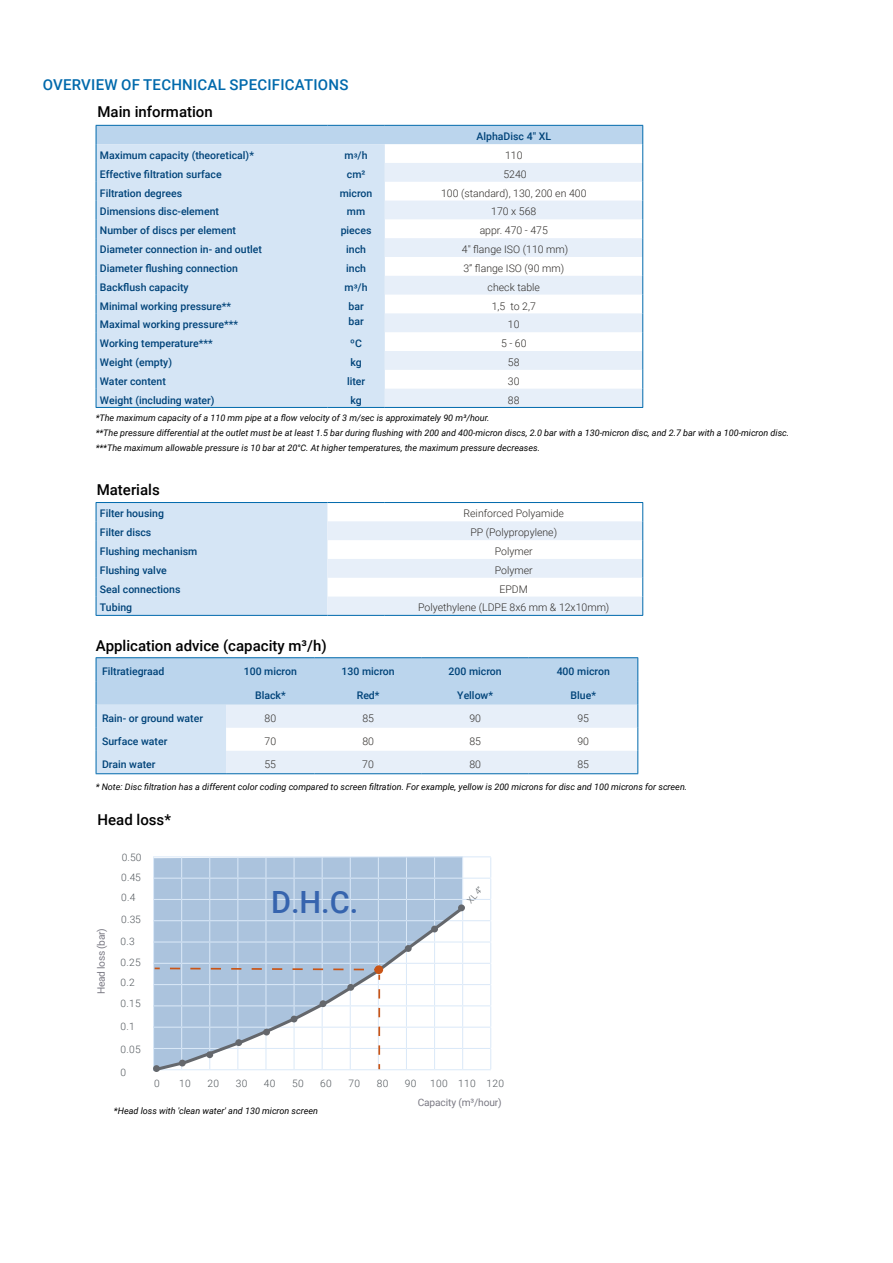
<style>
.page{position:relative;width:893px;height:1263px;background:#fff}
.page>*{position:absolute;margin:0;border:0;box-sizing:border-box;transform-origin:0 0}
.t1{font:500 30.6px "Roboto";color:#3664ae}
.t2{font:500 15px "Roboto";color:#000}
.t3{font:500 15px "Roboto";letter-spacing:.015em;color:#0069ac}
.t4{font:500 10.5px "Roboto";color:#004379}
.t5{font:300 10.5px "Roboto";color:#2f2c29}
.t6{font:300 10.2px/21.3px "Roboto";letter-spacing:.035em;color:#50565b}
.t7{font:10.2px "Roboto";letter-spacing:-.015em;color:#7b7a84}
.t8{font:italic 9px/15px "Roboto";color:#000}
.t9{font:300 8.55px "Roboto";color:#50565b}
</style>
<div class="page">
<hr style="left:96px;top:657px;width:130px;height:1px;background:#0069ac">
<hr style="left:226px;top:657px;width:89px;height:1px;background:#0069ac">
<hr style="left:315px;top:657px;width:107px;height:1px;background:#0069ac">
<hr style="left:422px;top:657px;width:107px;height:1px;background:#0069ac">
<hr style="left:529px;top:657px;width:109px;height:1px;background:#0069ac">
<svg style="left:96px;top:658px;width:542px;height:115px"></svg>
<hr style="left:96px;top:773px;width:130px;height:1px;background:#0069ac">
<hr style="left:226px;top:773px;width:89px;height:1px;background:#0069ac">
<hr style="left:315px;top:773px;width:107px;height:1px;background:#0069ac">
<hr style="left:422px;top:773px;width:107px;height:1px;background:#0069ac">
<hr style="left:529px;top:773px;width:109px;height:1px;background:#0069ac">
<div style="left:97px;top:503px;width:230px;height:112px;background:#d5e5f5"></div>
<svg style="left:327px;top:503px;width:315px;height:112px;fill:#eff4fb"></svg>
<hr style="left:96px;top:502px;width:231px;height:1px;background:#0069ac">
<hr style="left:327px;top:502px;width:58px;height:1px;background:#0069ac">
<hr style="left:385px;top:502px;width:258px;height:1px;background:#0069ac">
<svg style="left:96px;top:503px;width:1px;height:112px"></svg>
<svg style="left:642px;top:503px;width:1px;height:112px"></svg>
<hr style="left:96px;top:615px;width:231px;height:1px;background:#0069ac">
<hr style="left:327px;top:615px;width:58px;height:1px;background:#0069ac">
<hr style="left:385px;top:615px;width:258px;height:1px;background:#0069ac">
<svg style="left:96px;top:125px;width:547px;height:282px"></svg>
<hr style="left:96px;top:407px;width:231px;height:1px;background:#0069ac">
<hr style="left:327px;top:407px;width:58px;height:1px;background:#0069ac">
<hr style="left:385px;top:407px;width:258px;height:1px;background:#0069ac">
<svg style="left:153px;top:856px;width:338px;height:214px"></svg>
<div style="left:374px;top:965px;width:9px;height:9px;background:#c95517;border-radius:50%"></div>
<div style="left:206px;top:1051px;width:7px;height:7px;background:#64676c;border-radius:50%"></div>
<h2 class="t3" style="left:43px;top:74px;width:307px">OVERVIEW OF TECHNICAL SPECIFICATIONS</h2>
<h2 class="t2" style="left:98px;top:101px;width:117px">Main information</h2>
<p class="t4" style="left:477px;top:129px;width:76px">AlphaDisc 4" XL</p>
<p class="t4" style="left:100px;top:148px;width:156px">Maximum capacity (theoretical)*</p>
<p class="t4" style="left:345px;top:148px;width:25px">m³/h</p>
<p class="t5" style="left:505px;top:148px;width:19px">110</p>
<p class="t4" style="left:100px;top:167px;width:123px">Effective filtration surface</p>
<p class="t4" style="left:347px;top:167px;width:20px">cm²</p>
<p class="t5" style="left:503px;top:167px;width:25px">5240</p>
<p class="t4" style="left:100px;top:186px;width:84px">Filtration degrees</p>
<p class="t4" style="left:340px;top:186px;width:34px">micron</p>
<p class="t5" style="left:441px;top:186px;width:147px">100 (standard), 130, 200 en 400</p>
<p class="t4" style="left:100px;top:204px;width:121px">Dimensions disc-element</p>
<p class="t4" style="left:347px;top:204px;width:20px">mm</p>
<p class="t5" style="left:491px;top:204px;width:47px">170 x 568</p>
<p class="t4" style="left:100px;top:223px;width:138px">Number of discs per element</p>
<p class="t4" style="left:341px;top:223px;width:32px">pieces</p>
<p class="t5" style="left:480px;top:223px;width:70px">appr. 470 - 475</p>
<p class="t4" style="left:100px;top:242px;width:164px">Diameter connection in- and outlet</p>
<p class="t4" style="left:346px;top:242px;width:21px">inch</p>
<p class="t5" style="left:462px;top:242px;width:108px">4" flange ISO (110 mm)</p>
<p class="t4" style="left:100px;top:261px;width:140px">Diameter flushing connection</p>
<p class="t4" style="left:346px;top:261px;width:21px">inch</p>
<p class="t5" style="left:463px;top:261px;width:102px">3” flange ISO (90 mm)</p>
<p class="t4" style="left:100px;top:280px;width:90px">Backflush capacity</p>
<p class="t4" style="left:345px;top:280px;width:25px">m³/h</p>
<p class="t5" style="left:488px;top:280px;width:54px">check table</p>
<p class="t4" style="left:100px;top:298px;width:133px">Minimal working pressure**</p>
<p class="t4" style="left:348px;top:298px;width:17px">bar</p>
<p class="t5" style="left:492px;top:298px;width:46px">1,5 to 2,7</p>
<p class="t4" style="left:100px;top:317px;width:140px">Maximal working pressure***</p>
<p class="t4" style="left:348px;top:314px;width:17px">bar</p>
<p class="t5" style="left:508px;top:317px;width:13px">10</p>
<p class="t4" style="left:100px;top:336px;width:114px">Working temperature***</p>
<p class="t4" style="left:350px;top:336px;width:13px">ºC</p>
<p class="t5" style="left:501px;top:336px;width:27px">5 - 60</p>
<p class="t4" style="left:100px;top:355px;width:74px">Weight (empty)</p>
<p class="t4" style="left:350px;top:355px;width:13px">kg</p>
<p class="t5" style="left:508px;top:355px;width:13px">58</p>
<p class="t4" style="left:100px;top:374px;width:67px">Water content</p>
<p class="t4" style="left:347px;top:374px;width:20px">liter</p>
<p class="t5" style="left:508px;top:374px;width:13px">30</p>
<p class="t4" style="left:100px;top:392px;width:116px">Weight (including water)</p>
<p class="t4" style="left:350px;top:392px;width:13px">kg</p>
<p class="t5" style="left:508px;top:392px;width:13px">88</p>
<p class="t8" style="left:96px;top:410px;width:695px">*The maximum capacity of a 110 mm pipe at a flow velocity of 3 m/sec is approximately 90 m³/hour.<br>**The pressure differential at the outlet must be at least 1.5 bar during flushing with 200 and 400-micron discs, 2.0 bar with a 130-micron disc, and 2.7 bar with a 100-micron disc. ***The maximum allowable pressure is 10 bar at 20°C. At higher temperatures, the maximum pressure decreases.</p>
<h2 class="t2" style="left:97px;top:479px;width:65px">Materials</h2>
<p class="t4" style="left:100px;top:506px;width:66px">Filter housing</p>
<p class="t5" style="left:464px;top:506px;width:102px">Reinforced Polyamide</p>
<p class="t4" style="left:100px;top:525px;width:53px">Filter discs</p>
<p class="t5" style="left:470px;top:525px;width:88px">PP (Polypropylene)</p>
<p class="t4" style="left:100px;top:544px;width:99px">Flushing mechanism</p>
<p class="t5" style="left:495px;top:544px;width:39px">Polymer</p>
<p class="t4" style="left:100px;top:563px;width:68px">Flushing valve</p>
<p class="t5" style="left:495px;top:563px;width:39px">Polymer</p>
<p class="t4" style="left:100px;top:582px;width:82px">Seal connections</p>
<p class="t5" style="left:500px;top:582px;width:30px">EPDM</p>
<p class="t4" style="left:100px;top:600px;width:34px">Tubing</p>
<p class="t5" style="left:418px;top:600px;width:193px">Polyethylene (LDPE 8x6 mm &amp; 12x10mm)</p>
<h2 class="t2" style="left:96px;top:635px;width:232px">Application advice (capacity m³/h)</h2>
<p class="t4" style="left:102px;top:664px;width:64px">Filtratiegraad</p>
<p class="t4" style="left:244px;top:664px;width:55px">100 micron</p>
<p class="t4" style="left:342px;top:664px;width:55px">130 micron</p>
<p class="t4" style="left:449px;top:664px;width:55px">200 micron</p>
<p class="t4" style="left:557px;top:664px;width:55px">400 micron</p>
<p class="t4" style="left:255px;top:688px;width:32px">Black*</p>
<p class="t4" style="left:357px;top:688px;width:24px">Red*</p>
<p class="t4" style="left:457px;top:688px;width:37px">Yellow*</p>
<p class="t4" style="left:571px;top:688px;width:27px">Blue*</p>
<p class="t4" style="left:102px;top:711px;width:103px">Rain- or ground water</p>
<p class="t5" style="left:265px;top:711px;width:13px">80</p>
<p class="t5" style="left:362px;top:711px;width:13px">85</p>
<p class="t5" style="left:469px;top:711px;width:13px">90</p>
<p class="t5" style="left:577px;top:711px;width:13px">95</p>
<p class="t4" style="left:102px;top:734px;width:67px">Surface water</p>
<p class="t5" style="left:265px;top:734px;width:13px">70</p>
<p class="t5" style="left:362px;top:734px;width:13px">80</p>
<p class="t5" style="left:469px;top:734px;width:13px">85</p>
<p class="t5" style="left:577px;top:734px;width:13px">90</p>
<p class="t4" style="left:102px;top:757px;width:55px">Drain water</p>
<p class="t5" style="left:264px;top:757px;width:13px">55</p>
<p class="t5" style="left:362px;top:757px;width:13px">70</p>
<p class="t5" style="left:469px;top:757px;width:13px">80</p>
<p class="t5" style="left:577px;top:757px;width:13px">85</p>
<p class="t8" style="left:96px;top:779px;width:593px">* Note: Disc filtration has a different color coding compared to screen filtration. For example, yellow is 200 microns for disc and 100 microns for screen.</p>
<h2 class="t2" style="left:98px;top:809px;width:75px">Head loss*</h2>
<p class="t7" style="left:94px;top:994px;width:67px;rotate:-90deg">Head loss (bar)</p>
<p class="t6" style="left:122px;top:846px;width:21px">0.50</p>
<p class="t6" style="left:121px;top:866px;width:21px;line-height:20.4px">0.45<br>0.4</p>
<p class="t6" style="left:121px;top:908px;width:21px">0.35</p>
<p class="t6" style="left:121px;top:930px;width:22px">0.3<br>0.25</p>
<p class="t6" style="left:121px;top:971px;width:22px">0.2<br>0.15</p>
<p class="t6" style="left:121px;top:1015px;width:16px">0.1</p>
<p class="t6" style="left:121px;top:1038px;width:22px">0.05</p>
<p class="t6" style="left:121px;top:1061px;width:7px">0</p>
<h1 class="t1" style="left:271px;top:880px;width:89px">D.H.C.</h1>
<p class="t9" style="left:464px;top:899px;width:21px;rotate:-50deg">XL 4”</p>
<p class="t6" style="left:154px;top:1072px;width:7px">0</p>
<p class="t6" style="left:179px;top:1072px;width:13px">10</p>
<p class="t6" style="left:207px;top:1072px;width:13px">20</p>
<p class="t6" style="left:236px;top:1072px;width:13px">30</p>
<p class="t6" style="left:264px;top:1072px;width:13px">40</p>
<p class="t6" style="left:292px;top:1072px;width:13px">50</p>
<p class="t6" style="left:320px;top:1072px;width:13px">60</p>
<p class="t6" style="left:348px;top:1072px;width:13px">70</p>
<p class="t6" style="left:377px;top:1072px;width:13px">80</p>
<p class="t6" style="left:405px;top:1072px;width:13px">90</p>
<p class="t6" style="left:430px;top:1072px;width:76px">100 110 120</p>
<p class="t8" style="left:114px;top:1103px;width:206px">*Head loss with 'clean water' and 130 micron screen</p>
<p class="t7" style="left:418px;top:1095px;width:85px">Capacity (m³/hour)</p>
</div>
